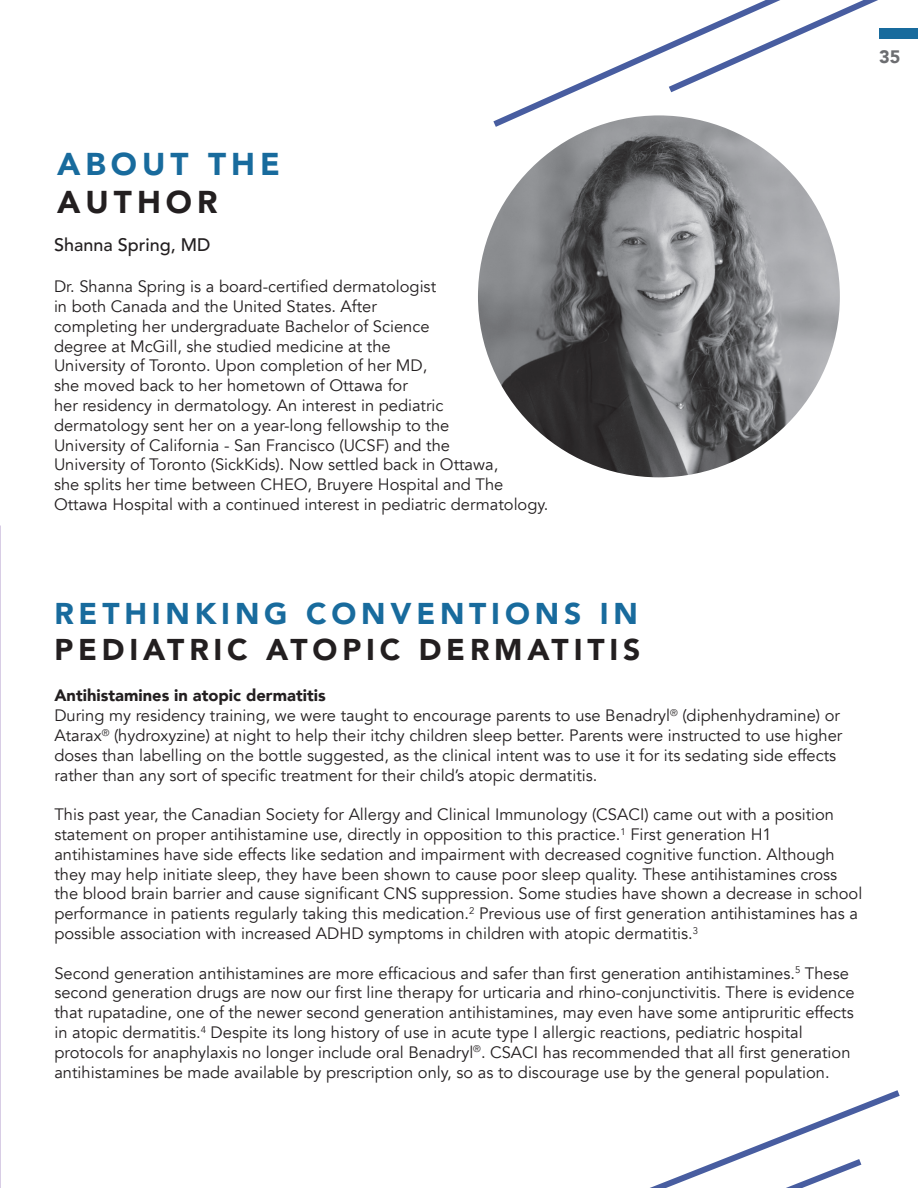
<style>
.page{position:relative;width:918px;height:1188px;background:#fff}
.page>*{position:absolute;margin:0;border:0;box-sizing:border-box;transform-origin:0 0}
.t1{font:900 31.5px "Avenir";letter-spacing:.16em;color:#186b9d}
.t2{font:900 31.5px "Avenir";letter-spacing:.16em;color:#231f20}
.t3{font:900 30px/36px "Avenir";letter-spacing:.16em;color:#231f20}
.t4{font:500 18px "Avenir";color:#231f20}
.t5{font:900 18px "Avenir";color:#6c6d70}
.t6{font:16.5px/19.8px "Avenir";color:#231f20}
.t7{font:900 16.5px "Avenir";color:#231f20}
.s1{color:#186b9d}
</style>
<div class="page">
<svg style="left:493px;top:0;width:425px;height:127px"></svg>
<svg style="left:650px;top:1090px;width:250px;height:98px"></svg>
<img style="left:478px;top:115px;width:362px;height:362px;border-radius:181px">
<img style="left:0;top:525px;width:1px;height:31px">
<svg style="left:0;top:556px;width:1px;height:201px"></svg>
<p class="t5" style="left:879px;top:42px;width:23px">35</p>
<p class="t1" style="left:57px;top:138px;width:224px">ABOUT THE</p>
<p class="t2" style="left:57px;top:175px;width:162px">AUTHOR</p>
<p class="t4" style="left:54px;top:234px;width:158px">Shanna Spring, MD</p>
<p class="t6" style="left:54px;top:277px;width:496px">Dr. Shanna Spring is a board-certified dermatologist<br>in both Canada and the United States. After<br>completing her undergraduate Bachelor of Science<br>degree at McGill, she studied medicine at the<br>University of Toronto. Upon completion of her MD,<br>she moved back to her hometown of Ottawa for<br>her residency in dermatology. An interest in pediatric<br>dermatology sent her on a year-long fellowship to the<br>University of California - San Francisco (UCSF) and the<br>University of Toronto (SickKids). Now settled back in Ottawa,<br>she splits her time between CHEO, Bruyere Hospital and The Ottawa Hospital with a continued interest in pediatric dermatology.</p>
<p class="t3" style="left:54px;top:595px;width:587px"><span class="s1">RETHINKING CONVENTIONS IN<br></span>PEDIATRIC ATOPIC DERMATITIS</p>
<p class="t7" style="left:54px;top:682px;width:273px">Antihistamines in atopic dermatitis</p>
<p class="t6" style="left:54px;top:706px;width:789px">During my residency training, we were taught to encourage parents to use Benadryl<sup>®</sup> (diphenhydramine) or Atarax<sup>®</sup> (hydroxyzine) at night to help their itchy children sleep better. Parents were instructed to use higher doses than labelling on the bottle suggested, as the clinical intent was to use it for its sedating side effects rather than any sort of specific treatment for their child’s atopic dermatitis.</p>
<p class="t6" style="left:54px;top:805px;width:810px">This past year, the Canadian Society for Allergy and Clinical Immunology (CSACI) came out with a position statement on proper antihistamine use, directly in opposition to this practice.<sup>1</sup> First generation H1 antihistamines have side effects like sedation and impairment with decreased cognitive function. Although they may help initiate sleep, they have been shown to cause poor sleep quality. These antihistamines cross the blood brain barrier and cause significant CNS suppression. Some studies have shown a decrease in school performance in patients regularly taking this medication.<sup>2</sup> Previous use of first generation antihistamines has a possible association with increased ADHD symptoms in children with atopic dermatitis.<sup>3</sup></p>
<p class="t6" style="left:54px;top:963px;width:802px">Second generation antihistamines are more efficacious and safer than first generation antihistamines.<sup>5</sup> These second generation drugs are now our first line therapy for urticaria and rhino-conjunctivitis. There is evidence that rupatadine, one of the newer second generation antihistamines, may even have some antipruritic effects in atopic dermatitis.<sup>4</sup> Despite its long history of use in acute type I allergic reactions, pediatric hospital protocols for anaphylaxis no longer include oral Benadryl<sup>®</sup>. CSACI has recommended that all first generation antihistamines be made available by prescription only, so as to discourage use by the general population.</p>
</div>
